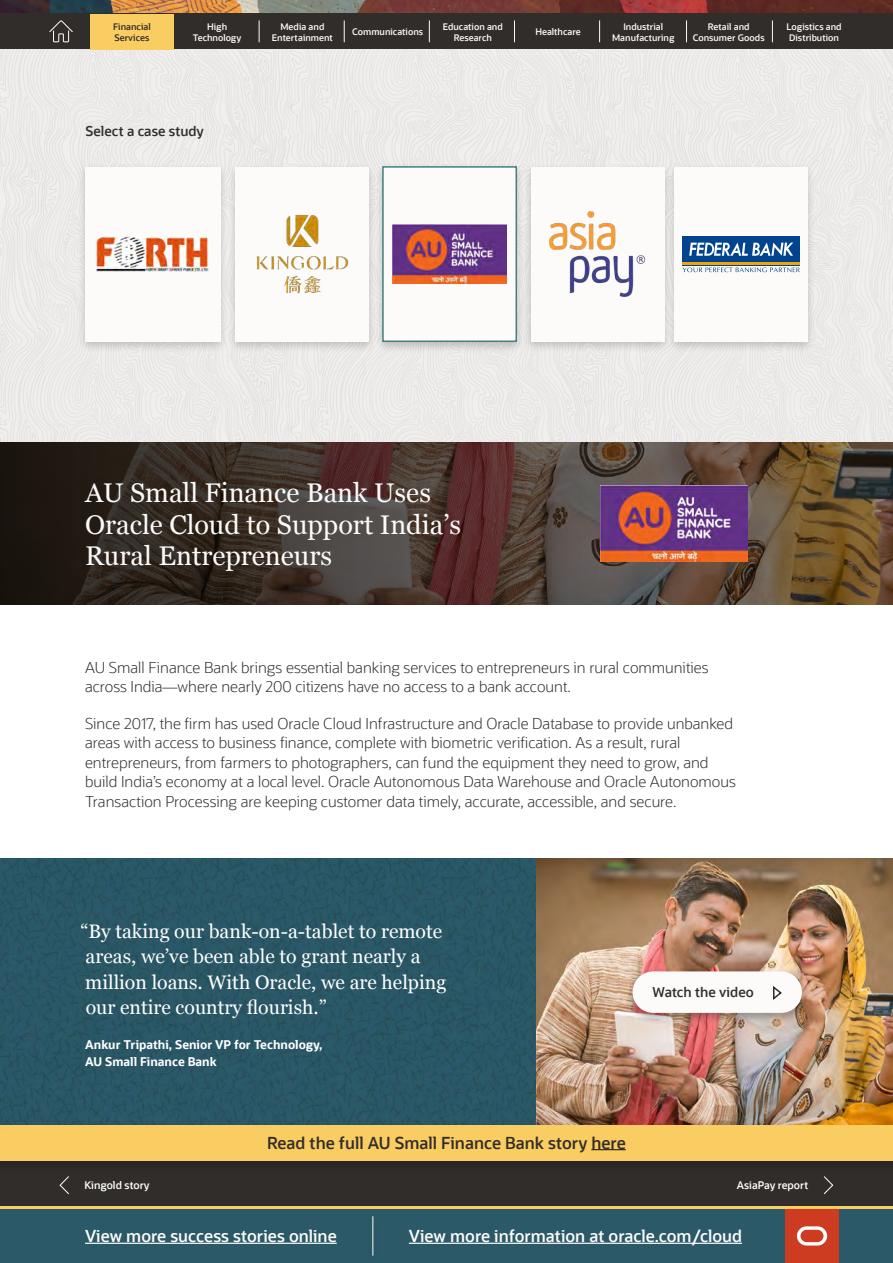
<style>
.page{position:relative;width:893px;height:1263px;background:#fff}
.page>*{position:absolute;margin:0;border:0;box-sizing:border-box;transform-origin:0 0}
.main_header{font:27px/31.5px "Georgia";color:#fcfbfa}
.quote{font:19.5px/25.5px "Georgia";color:#fff}
.t1{font:600 16.5px "Oracle Sans";color:#fcfbfa}
.main_header-2{font:600 16.5px "Oracle Sans";color:#312d2a}
.body_copy{font:300 15px/19.5px "Oracle Sans";color:#312d2a}
.Small_OS_headers{font:600 13.5px "Oracle Sans";color:#312d2a}
.CTA{font:600 13.5px "Oracle Sans";color:#312d2a}
.quote_name{font:700 12px/16.5px "Oracle Sans";color:#fff}
.main_header-3{font:600 10.5px "Oracle Sans";color:#fff}
.t2{font:600 9px/10.8px "Oracle Sans";color:#fcfbfa;text-align:center}
.t3{font:600 9px/10.8px "Oracle Sans";color:#312d2a}
</style>
<div class="page">
<div style="left:0;top:858px;width:537px;height:264px;background:#2a5765"></div>
<img style="left:537px;top:858px;width:356px;height:264px">
<div style="left:625px;top:967px;width:185px;height:58px;background:#000;opacity:.3"></div>
<div style="left:632px;top:971px;width:170px;height:42px;background:#fcfbfa;border-radius:21px"></div>
<svg style="left:773px;top:986px;width:9px;height:14px"></svg>
<div style="left:0;top:1161px;width:893px;height:48px;background:#312d2a"></div>
<svg style="left:823px;top:1176px;width:11px;height:19px"></svg>
<div style="left:1px;top:49px;width:892px;height:393px;background:#edecea"></div>
<img style="left:0;top:442px;width:893px;height:163px">
<div style="left:0;top:1122px;width:893px;height:51px;background:#000;opacity:.19"></div>
<div style="left:0;top:1126px;width:893px;height:35px;background:#facd62"></div>
<hr style="left:591px;top:1149px;width:35px;height:1px;background:#312d2a">
<img style="left:600px;top:485px;width:147px;height:77px">
<svg style="left:59px;top:1176px;width:10px;height:19px"></svg>
<div style="left:77px;top:163px;width:151px;height:191px;background:#000;opacity:.19"></div>
<div style="left:85px;top:167px;width:135px;height:174px;background:#fcfbfa"></div>
<img style="left:97px;top:237px;width:112px;height:34px">
<div style="left:227px;top:163px;width:150px;height:191px;background:#000;opacity:.19"></div>
<div style="left:235px;top:167px;width:134px;height:174px;background:#fcfbfa"></div>
<img style="left:256px;top:215px;width:93px;height:79px">
<div style="left:374px;top:162px;width:151px;height:193px;background:#000;opacity:.19"></div>
<div style="left:382px;top:166px;width:135px;height:176px;background:#fcfbfa;border:2px solid #41817e"></div>
<img style="left:393px;top:225px;width:114px;height:59px">
<div style="left:522px;top:163px;width:151px;height:191px;background:#000;opacity:.19"></div>
<div style="left:531px;top:167px;width:133px;height:174px;background:#fcfbfa"></div>
<img style="left:550px;top:211px;width:95px;height:86px">
<div style="left:666px;top:163px;width:150px;height:191px;background:#000;opacity:.19"></div>
<div style="left:675px;top:167px;width:133px;height:174px;background:#fcfbfa"></div>
<div style="left:683px;top:236px;width:117px;height:29px;background:#004490"></div>
<hr style="left:683px;top:262px;width:117px;height:3px;background:#f5a300">
<svg style="left:689px;top:243px;width:104px;height:13px"></svg>
<svg style="left:683px;top:267px;width:117px;height:5px"></svg>
<div style="left:0;top:1209px;width:893px;height:54px;background:#2c5967"></div>
<hr style="left:85px;top:1243px;width:252px;height:1px;background:#fcfbfa">
<hr style="left:409px;top:1243px;width:333px;height:1px;background:#fcfbfa">
<div style="left:364px;top:1213px;width:17px;height:50px;background:#000;opacity:.19"></div>
<hr style="left:372px;top:1216px;width:1px;height:39px;background:#fcfbfa">
<img style="left:0;top:0;width:893px;height:14px">
<div style="left:0;top:14px;width:893px;height:35px;background:#312d2a"></div>
<div style="left:785px;top:1209px;width:54px;height:54px;background:#cd3b21"></div>
<svg style="left:797px;top:1226px;width:30px;height:19px"></svg>
<hr style="left:0;top:1206px;width:893px;height:3px;background:#facd62">
<svg style="left:49px;top:20px;width:24px;height:23px"></svg>
<svg style="left:429px;top:20px;width:1px;height:22px"></svg>
<svg style="left:514px;top:20px;width:1px;height:22px"></svg>
<svg style="left:259px;top:20px;width:1px;height:22px"></svg>
<svg style="left:344px;top:20px;width:1px;height:22px"></svg>
<svg style="left:599px;top:20px;width:1px;height:22px"></svg>
<svg style="left:686px;top:20px;width:1px;height:22px"></svg>
<svg style="left:772px;top:20px;width:1px;height:22px"></svg>
<div style="left:90px;top:14px;width:84px;height:35px;background:#facd62"></div>
<p class="t3" style="left:113px;top:21px;width:39px">Financial<br>Services</p>
<p class="t2" style="left:193px;top:21px;width:50px">High<br>Technology</p>
<p class="t2" style="left:272px;top:21px;width:63px">Media and<br>Entertainment</p>
<p class="t2" style="left:352px;top:27px;width:73px">Communications</p>
<p class="t2" style="left:443px;top:21px;width:62px">Education and<br>Research</p>
<p class="t2" style="left:535px;top:27px;width:47px">Healthcare</p>
<p class="t2" style="left:612px;top:21px;width:64px">Industrial<br>Manufacturing</p>
<p class="t2" style="left:693px;top:21px;width:73px">Retail and<br>Consumer Goods</p>
<p class="t2" style="left:786px;top:21px;width:57px;text-align:left">Logistics and<br>Distribution</p>
<p class="Small_OS_headers" style="left:86px;top:123px;width:120px">Select a case study</p>
<p class="main_header" style="left:85px;top:476px;width:378px">AU Small Finance Bank Uses<br>Oracle Cloud to Support India’s<br>Rural Entrepreneurs</p>
<p class="body_copy" style="left:85px;top:658px;width:625px">AU Small Finance Bank brings essential banking services to entrepreneurs in rural communities across India—where nearly 200 citizens have no access to a bank account.</p>
<p class="body_copy" style="left:85px;top:714px;width:652px">Since 2017, the firm has used Oracle Cloud Infrastructure and Oracle Database to provide unbanked areas with access to business finance, complete with biometric verification. As a result, rural entrepreneurs, from farmers to photographers, can fund the equipment they need to grow, and build India’s economy at a local level. Oracle Autonomous Data Warehouse and Oracle Autonomous Transaction Processing are keeping customer data timely, accurate, accessible, and secure.</p>
<p class="quote" style="left:80px;top:917px;width:367px">“By taking our bank-on-a-tablet to remote areas, we’ve been able to grant nearly a million loans. With Oracle, we are helping our entire country flourish.”</p>
<p class="quote_name" style="left:85px;top:1037px;width:239px">Ankur Tripathi, Senior VP for Technology,<br>AU Small Finance Bank</p>
<p class="CTA" style="left:653px;top:984px;width:103px">Watch the video</p>
<p class="main_header-3" style="left:84px;top:1178px;width:67px">Kingold story</p>
<p class="main_header-2" style="left:267px;top:1132px;width:360px">Read the full AU Small Finance Bank story here</p>
<p class="main_header-3" style="left:737px;top:1178px;width:73px">AsiaPay report</p>
<p class="t1" style="left:85px;top:1226px;width:253px">View more success stories online</p>
<p class="t1" style="left:409px;top:1226px;width:335px">View more information at oracle.com/cloud</p>
</div>
